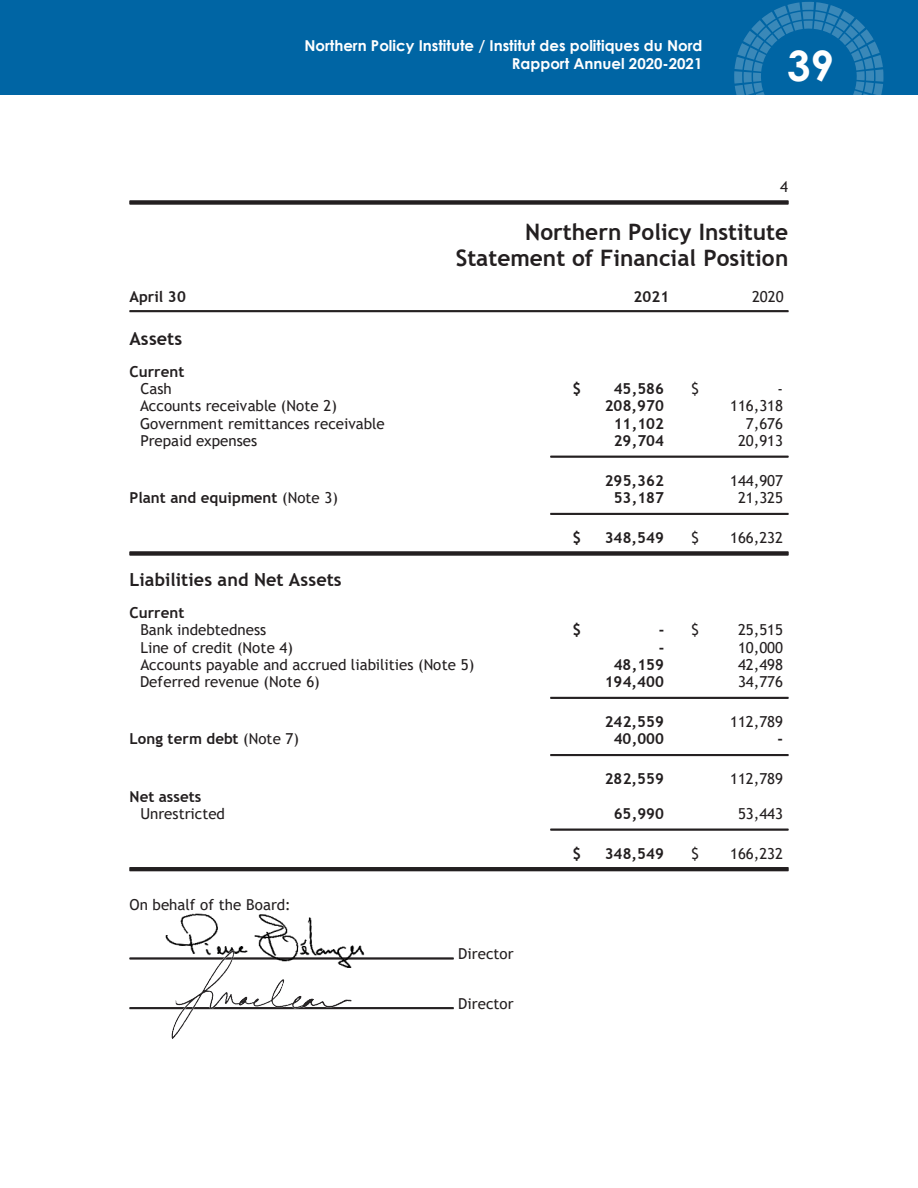
<style>
.page{position:relative;width:918px;height:1188px;background:#fff}
.page>*{position:absolute;margin:0;border:0;box-sizing:border-box;transform-origin:0 0}
.t1{font:700 42px "Century Gothic";color:#fff}
.t2{font:700 22.65px/26.2px "Trebuchet MS";color:#231f20;text-align:right}
.t3{font:700 18px "Trebuchet MS";color:#231f20}
.t4{font:15.15px/17.2px "Trebuchet MS";color:#231f20}
.t5{font:700 15.15px/17.2px "Trebuchet MS";color:#231f20;text-align:center}
.t6{font:700 15px/18px "Century Gothic";color:#fff;text-align:right}
.s1{font-weight:400}
.s2{font-weight:700}
</style>
<div class="page">
<div style="left:0;top:0;width:918px;height:95px;background:#0065a4"></div>
<svg style="left:734px;top:2px;width:150px;height:93px"></svg>
<hr style="left:130px;top:201px;width:658px;height:1px;background:#231f20">
<hr style="left:130px;top:202px;width:658px;height:1px;background:#231f20">
<hr style="left:130px;top:203px;width:658px;height:1px;background:#231f20">
<hr style="left:130px;top:204px;width:658px;height:1px;background:#231f20">
<hr style="left:130px;top:310px;width:658px;height:1px;background:#231f20">
<hr style="left:130px;top:311px;width:658px;height:1px;background:#231f20">
<hr style="left:550px;top:456px;width:238px;height:1px;background:#231f20">
<hr style="left:550px;top:457px;width:238px;height:1px;background:#231f20">
<hr style="left:550px;top:513px;width:238px;height:1px;background:#231f20">
<hr style="left:550px;top:514px;width:238px;height:1px;background:#231f20">
<hr style="left:130px;top:552px;width:658px;height:1px;background:#231f20">
<hr style="left:130px;top:553px;width:658px;height:1px;background:#231f20">
<hr style="left:130px;top:554px;width:658px;height:1px;background:#231f20">
<hr style="left:130px;top:555px;width:658px;height:1px;background:#231f20">
<hr style="left:550px;top:697px;width:238px;height:1px;background:#231f20">
<hr style="left:550px;top:698px;width:238px;height:1px;background:#231f20">
<hr style="left:550px;top:754px;width:238px;height:1px;background:#231f20">
<hr style="left:550px;top:755px;width:238px;height:1px;background:#231f20">
<hr style="left:550px;top:829px;width:238px;height:1px;background:#231f20">
<hr style="left:550px;top:830px;width:238px;height:1px;background:#231f20">
<hr style="left:130px;top:867px;width:658px;height:1px;background:#231f20">
<hr style="left:130px;top:868px;width:658px;height:1px;background:#231f20">
<hr style="left:130px;top:869px;width:658px;height:1px;background:#231f20">
<hr style="left:130px;top:870px;width:658px;height:1px;background:#231f20">
<hr style="left:130px;top:871px;width:658px;height:1px;background:#231f20">
<hr style="left:130px;top:958px;width:324px;height:1px;background:#231f20">
<hr style="left:130px;top:959px;width:324px;height:1px;background:#231f20">
<hr style="left:130px;top:1007px;width:324px;height:1px;background:#231f20">
<hr style="left:130px;top:1008px;width:324px;height:1px;background:#231f20">
<img style="left:180px;top:913px;width:132px;height:19px">
<img style="left:139px;top:932px;width:245px;height:107px">
<p class="t6" style="left:304px;top:36px;width:400px">Northern Policy Institute / Institut des politiques du Nord<br>Rapport Annuel 2020-2021</p>
<h1 class="t1" style="left:787px;top:33px;width:49px">39</h1>
<p class="t4" style="left:780px;top:178px;width:9px">4</p>
<p class="t2" style="left:456px;top:219px;width:334px">Northern Policy Institute<br>Statement of Financial Position</p>
<p class="t5" style="left:130px;top:288px;width:58px">April 30</p>
<p class="t5" style="left:634px;top:288px;width:37px">2021</p>
<p class="t4" style="left:752px;top:288px;width:33px">2020</p>
<p class="t3" style="left:130px;top:327px;width:54px">Assets</p>
<p class="t5" style="left:130px;top:363px;width:56px">Current<br><span class="s1">Cash</span></p>
<p class="t5" style="left:572px;top:380px;width:10px">$</p>
<p class="t5" style="left:614px;top:380px;width:52px">45,586</p>
<p class="t4" style="left:691px;top:380px;width:9px">$</p>
<p class="t4" style="left:778px;top:380px;width:7px">-</p>
<p class="t4" style="left:140px;top:397px;width:199px">Accounts receivable (Note 2)</p>
<p class="t5" style="left:605px;top:397px;width:61px">208,970</p>
<p class="t4" style="left:730px;top:397px;width:55px">116,318</p>
<p class="t4" style="left:140px;top:415px;width:246px">Government remittances receivable</p>
<p class="t5" style="left:614px;top:415px;width:52px">11,102</p>
<p class="t4" style="left:746px;top:415px;width:39px">7,676</p>
<p class="t4" style="left:140px;top:432px;width:118px">Prepaid expenses</p>
<p class="t5" style="left:614px;top:432px;width:52px">29,704</p>
<p class="t4" style="left:738px;top:432px;width:47px">20,913</p>
<p class="t5" style="left:605px;top:472px;width:61px">295,362</p>
<p class="t4" style="left:730px;top:472px;width:55px">144,907</p>
<p class="t5" style="left:130px;top:489px;width:210px">Plant and equipment <span class="s1">(Note 3)</span></p>
<p class="t5" style="left:614px;top:489px;width:52px">53,187</p>
<p class="t4" style="left:738px;top:489px;width:47px">21,325</p>
<p class="t5" style="left:572px;top:529px;width:10px">$</p>
<p class="t5" style="left:605px;top:529px;width:61px">348,549</p>
<p class="t4" style="left:691px;top:529px;width:9px">$</p>
<p class="t4" style="left:730px;top:529px;width:55px">166,232</p>
<p class="t3" style="left:130px;top:568px;width:214px">Liabilities and Net Assets</p>
<p class="t4" style="left:140px;top:604px;width:127px;text-indent:-11px"><span class="s2">Current<br></span>Bank indebtedness</p>
<p class="t5" style="left:572px;top:621px;width:10px">$</p>
<p class="t5" style="left:659px;top:621px;width:42px">- <span class="s1">$</span></p>
<p class="t4" style="left:738px;top:621px;width:47px">25,515</p>
<p class="t4" style="left:140px;top:639px;width:154px">Line of credit (Note 4)</p>
<p class="t5" style="left:659px;top:639px;width:7px">-</p>
<p class="t4" style="left:738px;top:639px;width:47px">10,000</p>
<p class="t4" style="left:140px;top:656px;width:335px">Accounts payable and accrued liabilities (Note 5)</p>
<p class="t5" style="left:614px;top:656px;width:52px">48,159</p>
<p class="t4" style="left:738px;top:656px;width:47px">42,498</p>
<p class="t4" style="left:140px;top:673px;width:181px">Deferred revenue (Note 6)</p>
<p class="t5" style="left:605px;top:673px;width:61px">194,400</p>
<p class="t4" style="left:738px;top:673px;width:47px">34,776</p>
<p class="t5" style="left:605px;top:713px;width:61px">242,559</p>
<p class="t4" style="left:730px;top:713px;width:55px">112,789</p>
<p class="t5" style="left:130px;top:730px;width:171px">Long term debt <span class="s1">(Note 7)</span></p>
<p class="t5" style="left:614px;top:730px;width:52px">40,000</p>
<p class="t5" style="left:778px;top:730px;width:7px">-</p>
<p class="t5" style="left:605px;top:770px;width:61px">282,559</p>
<p class="t4" style="left:730px;top:770px;width:55px">112,789</p>
<p class="t4" style="left:140px;top:788px;width:86px;text-indent:-11px"><span class="s2">Net assets<br></span>Unrestricted</p>
<p class="t5" style="left:614px;top:805px;width:52px">65,990</p>
<p class="t4" style="left:738px;top:805px;width:47px">53,443</p>
<p class="t4" style="left:130px;top:896px;width:163px">On behalf of the Board:</p>
<p class="t4" style="left:458px;top:945px;width:57px">Director</p>
<p class="t4" style="left:458px;top:995px;width:57px">Director</p>
<p class="t5" style="left:572px;top:845px;width:10px">$</p>
<p class="t5" style="left:605px;top:845px;width:61px">348,549</p>
<p class="t4" style="left:691px;top:845px;width:9px">$</p>
<p class="t4" style="left:730px;top:845px;width:55px">166,232</p>
</div>
